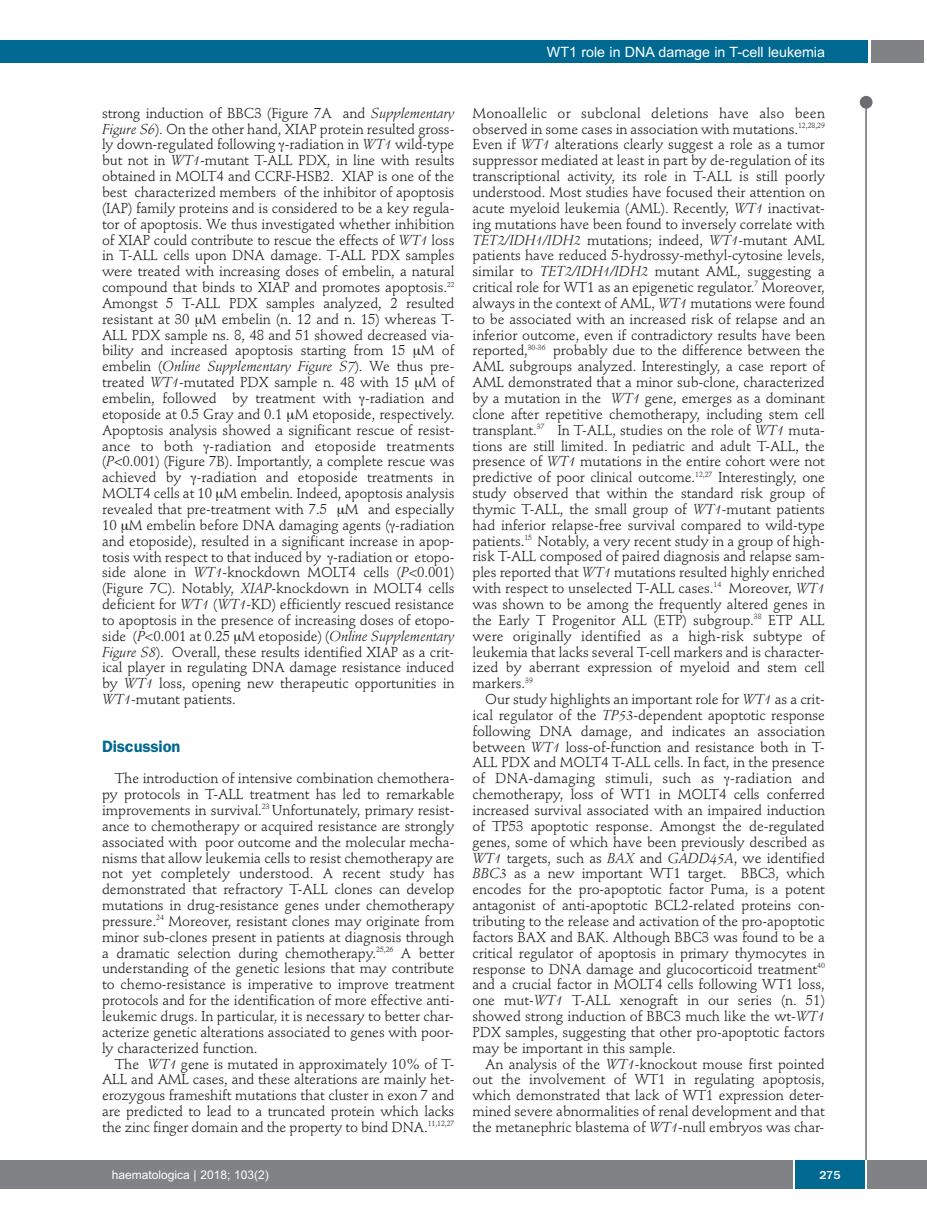
<style>
.page{position:relative;width:927px;height:1225px;background:#fff}
.page>*{position:absolute;margin:0;border:0;box-sizing:border-box;transform-origin:0 0}
.t1{font:600 16.5px "Franklin Gothic";letter-spacing:-.01em;color:#006991}
.t2{font:14.25px/15.9px "Stempel Schneidler";letter-spacing:-.005em;color:#231f20;text-align:justify}
.t3{font:14.25px "Arial";color:#fff}
.t4{font:12px "Arial";color:#fff}
.t5{font:500 12px "Franklin Gothic";color:#fff}
.s1{font-style:italic}
</style>
<div class="page">
<div style="left:860px;top:96px;width:12px;height:13px;background:#6c6d70;border-radius:50%"></div>
<hr style="left:865px;top:98px;width:2px;height:1062px;background:#6c6d70">
<div style="left:871px;top:40px;width:52px;height:22px;background:#808285"></div>
<div style="left:18px;top:40px;width:849px;height:22px;background:#006991"></div>
<div style="left:17px;top:1160px;width:910px;height:28px;background:#808285"></div>
<div style="left:795px;top:1160px;width:70px;height:28px;background:#006991"></div>
<hr style="left:793px;top:1160px;width:2px;height:28px;background:#fff">
<hr style="left:865px;top:1160px;width:2px;height:28px;background:#fff">
<div style="left:0;top:40px;width:19px;height:22px;background:#006991"></div>
<div style="left:0;top:1160px;width:18px;height:28px;background:#808285"></div>
<p class="t3" style="left:547px;top:44px;width:280px">WT1 role in DNA damage in T-cell leukemia</p>
<p class="t2" style="left:102px;top:106px;width:354px">strong induction of BBC3 (Figure 7A and <span class="s1">Supplementary Figure S6</span>). On the other hand, XIAP protein resulted gross&shy;ly down-regulated following -radiation in <span class="s1">WT1</span> wild-type but not in <span class="s1">WT1</span>-mutant T-ALL PDX, in line with results obtained in MOLT4 and CCRF-HSB2. XIAP is one of the best characterized members of the inhibitor of apoptosis (IAP) family proteins and is considered to be a key regula&shy;tor of apoptosis. We thus investigated whether inhibition of XIAP could contribute to rescue the effects of <span class="s1">WT1</span> loss in T-ALL cells upon DNA damage. T-ALL PDX samples were treated with increasing doses of embelin, a natural compound that binds to XIAP and promotes apoptosis.<sup>22<br></sup>Amongst 5 T-ALL PDX samples analyzed, 2 resulted resistant at 30 M embelin (n. 12 and n. 15) whereas T-ALL PDX sample ns. 8, 48 and 51 showed decreased via&shy;bility and increased apoptosis starting from 15 M of embelin (<span class="s1">Online Supplementary Figure S7</span>). We thus pre&shy;treated <span class="s1">WT1</span>-mutated PDX sample n. 48 with 15 M of embelin, followed by treatment with -radiation and etoposide at 0.5 Gray and 0.1 M etoposide, respectively.<br>Apoptosis analysis showed a significant rescue of resist&shy;ance to both -radiation and etoposide treatments (<span class="s1">P</span>&lt;0.001) (Figure 7B). Importantly, a complete rescue was achieved by -radiation and etoposide treatments in MOLT4 cells at 10 M embelin. Indeed, apoptosis analysis revealed that pre-treatment with 7.5 M and especially 10 M embelin before DNA damaging agents ( -radiation and etoposide), resulted in a significant increase in apop&shy;tosis with respect to that induced by -radiation or etopo&shy;side alone in <span class="s1">WT1</span>-knockdown MOLT4 cells (<span class="s1">P</span>&lt;0.001) (Figure 7C). Notably, <span class="s1">XIAP</span>-knockdown in MOLT4 cells deficient for <span class="s1">WT1</span> (<span class="s1">WT1</span>-KD) efficiently rescued resistance to apoptosis in the presence of increasing doses of etopo&shy;side (<span class="s1">P</span>&lt;0.001 at 0.25 M etoposide) (<span class="s1">Online Supplementary Figure S8</span>). Overall, these results identified XIAP as a crit&shy;ical player in regulating DNA damage resistance induced by <span class="s1">WT1</span> loss, opening new therapeutic opportunities in <span class="s1">WT1</span>-mutant patients.</p>
<p class="t1" style="left:102px;top:740px;width:80px">Discussion</p>
<p class="t2" style="left:102px;top:772px;width:354px;text-indent:13px">The introduction of intensive combination chemothera&shy;py protocols in T-ALL treatment has led to remarkable improvements in survival.<sup>23</sup> Unfortunately, primary resist&shy;ance to chemotherapy or acquired resistance are strongly associated with poor outcome and the molecular mecha&shy;nisms that allow leukemia cells to resist chemotherapy are not yet completely understood. A recent study has demonstrated that refractory T-ALL clones can develop mutations in drug-resistance genes under chemotherapy pressure.<sup>24</sup> Moreover, resistant clones may originate from minor sub-clones present in patients at diagnosis through a dramatic selection during chemotherapy.<sup>25,26</sup> A better understanding of the genetic lesions that may contribute to chemo-resistance is imperative to improve treatment protocols and for the identification of more effective anti&shy;leukemic drugs. In particular, it is necessary to better char&shy;acterize genetic alterations associated to genes with poor&shy;ly characterized function.</p>
<p class="t2" style="left:102px;top:1057px;width:354px;text-indent:13px">The <span class="s1">WT1</span> gene is mutated in approximately 10% of T-ALL and AML cases, and these alterations are mainly het&shy;erozygous frameshift mutations that cluster in exon 7 and are predicted to lead to a truncated protein which lacks the zinc finger domain and the property to bind DNA.<sup>11,12,27</sup></p>
<p class="t2" style="left:472px;top:106px;width:354px">Monoallelic or subclonal deletions have also been observed in some cases in association with mutations.<sup>12,28,29<br></sup>Even if <span class="s1">WT1</span> alterations clearly suggest a role as a tumor suppressor mediated at least in part by de-regulation of its transcriptional activity, its role in T-ALL is still poorly understood. Most studies have focused their attention on acute myeloid leukemia (AML). Recently, <span class="s1">WT1</span> inactivat&shy;ing mutations have been found to inversely correlate with <span class="s1">TET2/IDH1/IDH2</span> mutations; indeed, <span class="s1">WT1</span>-mutant AML patients have reduced 5-hydrossy-methyl-cytosine levels, similar to <span class="s1">TET2/IDH1/IDH2</span> mutant AML, suggesting a critical role for WT1 as an epigenetic regulator.<sup>7</sup> Moreover, always in the context of AML, <span class="s1">WT1</span> mutations were found to be associated with an increased risk of relapse and an inferior outcome, even if contradictory results have been reported,<sup>30-36</sup> probably due to the difference between the AML subgroups analyzed. Interestingly, a case report of AML demonstrated that a minor sub-clone, characterized by a mutation in the <span class="s1">WT1</span> gene, emerges as a dominant clone after repetitive chemotherapy, including stem cell transplant.<sup>37</sup> In T-ALL, studies on the role of <span class="s1">WT1</span> muta&shy;tions are still limited. In pediatric and adult T-ALL, the presence of <span class="s1">WT1</span> mutations in the entire cohort were not predictive of poor clinical outcome.<sup>12,27</sup> Interestingly, one study observed that within the standard risk group of thymic T-ALL, the small group of <span class="s1">WT1</span>-mutant patients had inferior relapse-free survival compared to wild-type patients.<sup>15</sup> Notably, a very recent study in a group of high&shy;risk T-ALL composed of paired diagnosis and relapse sam&shy;ples reported that <span class="s1">WT1</span> mutations resulted highly enriched with respect to unselected T-ALL cases.<sup>14</sup> Moreover, <span class="s1">WT1 </span>was shown to be among the frequently altered genes in the Early T Progenitor ALL (ETP) subgroup.<sup>38</sup> ETP ALL were originally identified as a high-risk subtype of leukemia that lacks several T-cell markers and is character&shy;ized by aberrant expression of myeloid and stem cell markers.<sup>39</sup></p>
<p class="t2" style="left:472px;top:692px;width:354px;text-indent:13px">Our study highlights an important role for <span class="s1">WT1</span> as a crit&shy;ical regulator of the <span class="s1">TP53</span>-dependent apoptotic response following DNA damage, and indicates an association between <span class="s1">WT1</span> loss-of-function and resistance both in T-ALL PDX and MOLT4 T-ALL cells. In fact, in the presence of DNA-damaging stimuli, such as -radiation and chemotherapy, loss of WT1 in MOLT4 cells conferred increased survival associated with an impaired induction of TP53 apoptotic response. Amongst the de-regulated genes, some of which have been previously described as <span class="s1">WT1</span> targets, such as <span class="s1">BAX</span> and <span class="s1">GADD45A</span>, we identified <span class="s1">BBC3</span> as a new important WT1 target. BBC3, which encodes for the pro-apoptotic factor Puma, is a potent antagonist of anti-apoptotic BCL2-related proteins con&shy;tributing to the release and activation of the pro-apoptotic factors BAX and BAK. Although BBC3 was found to be a critical regulator of apoptosis in primary thymocytes in response to DNA damage and glucocorticoid treatment<sup>40 </sup>and a crucial factor in MOLT4 cells following WT1 loss, one mut-<span class="s1">WT1</span> T-ALL xenograft in our series (n. 51) showed strong induction of BBC3 much like the wt-<span class="s1">WT1<br></span>PDX samples, suggesting that other pro-apoptotic factors may be important in this sample.</p>
<p class="t2" style="left:472px;top:1057px;width:354px;text-indent:13px">An analysis of the <span class="s1">WT1</span>-knockout mouse first pointed out the involvement of WT1 in regulating apoptosis, which demonstrated that lack of WT1 expression deter&shy;mined severe abnormalities of renal development and that the metanephric blastema of <span class="s1">WT1</span>-null embryos was char-</p>
<p class="t4" style="left:112px;top:1167px;width:158px">haematologica | 2018; 103(2)</p>
<p class="t5" style="left:820px;top:1167px;width:22px">275</p>
</div>
